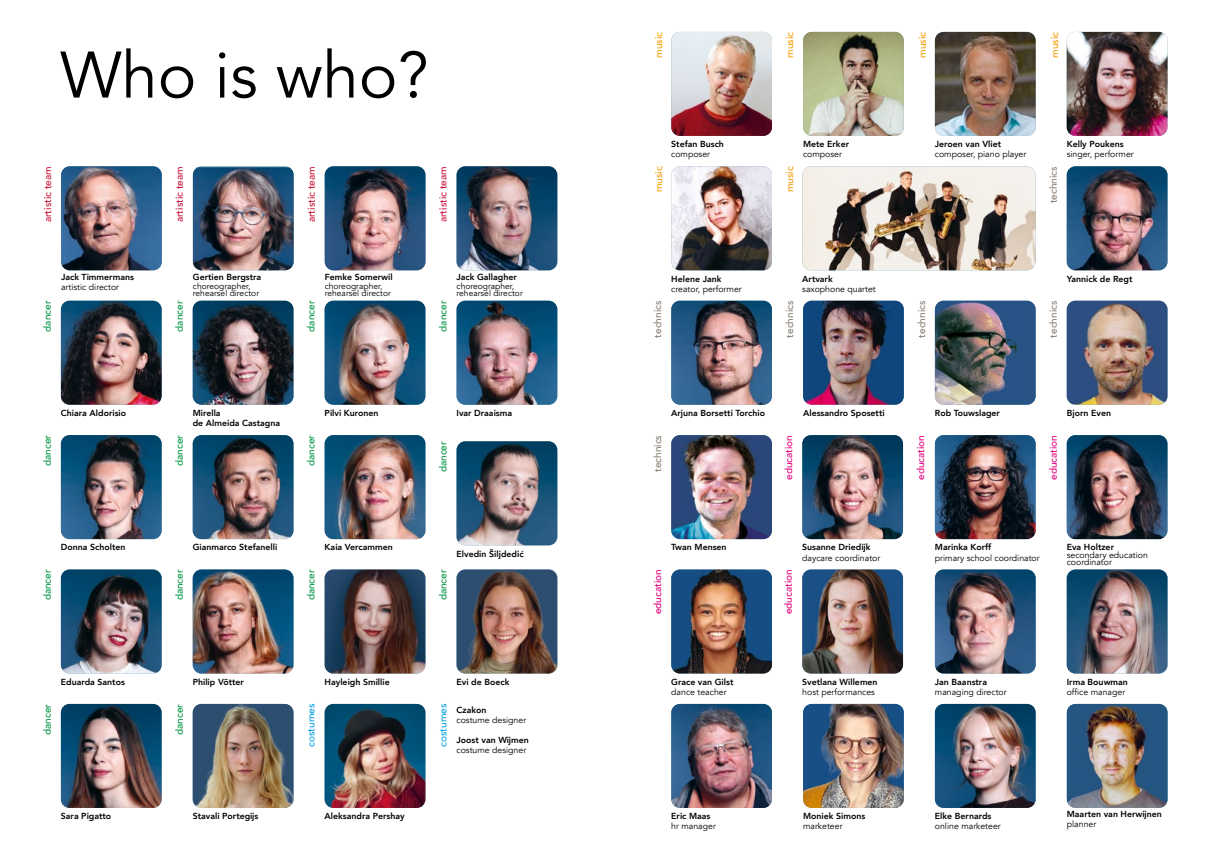
<style>
.page{position:relative;width:1205px;height:851px;background:#fff}
.page>*{position:absolute;margin:0;border:0;box-sizing:border-box;transform-origin:0 0}
.t1{font:65px "Avenir";color:#000}
.t2{font:500 10px "Avenir";color:#009641}
.t3{font:500 10px "Avenir";color:#cb163d}
.t4{font:500 10px "Avenir";color:#887f74}
.t5{font:500 10px "Avenir";color:#e6007d}
.t6{font:500 10px "Avenir";color:#f59d00}
.t7{font:500 10px "Avenir";color:#009fe3}
.t8{font:800 8.75px/10.1px "Avenir";color:#000}
.t9{font:8.75px/7.5px "Avenir";color:#000}
.t10{font:8.5px/7.5px "Avenir";color:#000}
</style>
<div class="page">
<img style="left:671px;top:166px;width:101px;height:104px">
<img style="left:61px;top:166px;width:101px;height:104px">
<img style="left:193px;top:167px;width:101px;height:103px">
<img style="left:325px;top:166px;width:100px;height:104px">
<img style="left:456px;top:166px;width:101px;height:104px">
<img style="left:61px;top:301px;width:101px;height:103px">
<img style="left:193px;top:301px;width:100px;height:103px">
<img style="left:325px;top:301px;width:100px;height:103px">
<img style="left:456px;top:301px;width:101px;height:103px">
<img style="left:61px;top:435px;width:101px;height:104px">
<img style="left:193px;top:435px;width:100px;height:104px">
<img style="left:325px;top:435px;width:100px;height:104px">
<img style="left:456px;top:441px;width:101px;height:104px">
<img style="left:61px;top:569px;width:101px;height:104px">
<img style="left:193px;top:569px;width:100px;height:104px">
<img style="left:802px;top:166px;width:233px;height:104px">
<img style="left:671px;top:32px;width:101px;height:104px">
<img style="left:803px;top:32px;width:101px;height:104px">
<img style="left:935px;top:32px;width:100px;height:104px">
<img style="left:1067px;top:32px;width:100px;height:104px">
<img style="left:1067px;top:166px;width:100px;height:104px">
<img style="left:671px;top:301px;width:101px;height:103px">
<img style="left:803px;top:301px;width:101px;height:103px">
<img style="left:935px;top:301px;width:100px;height:103px">
<img style="left:1067px;top:301px;width:100px;height:103px">
<img style="left:671px;top:435px;width:101px;height:104px">
<img style="left:802px;top:435px;width:101px;height:104px">
<img style="left:935px;top:435px;width:100px;height:104px">
<img style="left:1067px;top:435px;width:100px;height:104px">
<img style="left:671px;top:569px;width:101px;height:104px">
<img style="left:802px;top:569px;width:101px;height:104px">
<img style="left:325px;top:569px;width:100px;height:104px">
<img style="left:456px;top:569px;width:101px;height:104px">
<img style="left:61px;top:703px;width:101px;height:104px">
<img style="left:193px;top:703px;width:100px;height:104px">
<img style="left:935px;top:569px;width:100px;height:104px">
<img style="left:1067px;top:569px;width:100px;height:104px">
<img style="left:671px;top:703px;width:101px;height:104px">
<img style="left:803px;top:703px;width:101px;height:104px">
<img style="left:935px;top:703px;width:100px;height:104px">
<img style="left:1067px;top:703px;width:100px;height:104px">
<img style="left:325px;top:703px;width:100px;height:104px">
<h1 class="t1" style="left:60px;top:36px;width:370px">Who is who?</h1>
<p class="t6" style="left:650px;top:58px;width:27px;rotate:-90deg">music</p>
<p class="t6" style="left:781px;top:58px;width:27px;rotate:-90deg">music</p>
<p class="t6" style="left:913px;top:58px;width:27px;rotate:-90deg">music</p>
<p class="t6" style="left:1046px;top:58px;width:27px;rotate:-90deg">music</p>
<p class="t8" style="left:671px;top:139px;width:54px">Stefan Busch</p>
<p class="t9" style="left:671px;top:151px;width:40px">composer</p>
<p class="t8" style="left:803px;top:139px;width:48px">Mete Erker</p>
<p class="t9" style="left:803px;top:151px;width:40px">composer</p>
<p class="t8" style="left:935px;top:139px;width:68px">Jeroen van Vliet</p>
<p class="t9" style="left:935px;top:151px;width:93px">composer, piano player</p>
<p class="t8" style="left:1066px;top:139px;width:59px">Kelly Poukens</p>
<p class="t9" style="left:1066px;top:151px;width:69px">singer, performer</p>
<p class="t3" style="left:39px;top:222px;width:58px;rotate:-90deg">artistic team</p>
<p class="t3" style="left:171px;top:222px;width:58px;rotate:-90deg">artistic team</p>
<p class="t3" style="left:302px;top:222px;width:58px;rotate:-90deg">artistic team</p>
<p class="t3" style="left:434px;top:222px;width:58px;rotate:-90deg">artistic team</p>
<p class="t6" style="left:781px;top:192px;width:27px;rotate:-90deg">music</p>
<p class="t6" style="left:650px;top:192px;width:27px;rotate:-90deg">music</p>
<p class="t4" style="left:1044px;top:203px;width:38px;rotate:-90deg">technics</p>
<p class="t8" style="left:61px;top:272px;width:74px">Jack Timmermans</p>
<p class="t9" style="left:61px;top:283px;width:60px">artistic director</p>
<p class="t8" style="left:193px;top:272px;width:70px">Gertien Bergstra</p>
<p class="t10" style="left:193px;top:282px;width:68px">choreographer, rehearsel director</p>
<p class="t8" style="left:325px;top:272px;width:69px">Femke Somerwil</p>
<p class="t10" style="left:325px;top:282px;width:68px">choreographer, rehearsel director</p>
<p class="t8" style="left:456px;top:272px;width:62px">Jack Gallagher</p>
<p class="t10" style="left:456px;top:282px;width:68px">choreographer, rehearsel director</p>
<p class="t8" style="left:671px;top:273px;width:52px">Helene Jank</p>
<p class="t9" style="left:671px;top:285px;width:72px">creator, performer</p>
<p class="t8" style="left:802px;top:273px;width:32px">Artvark</p>
<p class="t9" style="left:802px;top:285px;width:75px">saxophone quartet</p>
<p class="t8" style="left:1066px;top:273px;width:67px">Yannick de Regt</p>
<p class="t2" style="left:39px;top:331px;width:32px;rotate:-90deg">dancer</p>
<p class="t2" style="left:171px;top:331px;width:32px;rotate:-90deg">dancer</p>
<p class="t2" style="left:302px;top:331px;width:32px;rotate:-90deg">dancer</p>
<p class="t2" style="left:434px;top:331px;width:32px;rotate:-90deg">dancer</p>
<p class="t4" style="left:649px;top:337px;width:38px;rotate:-90deg">technics</p>
<p class="t4" style="left:781px;top:337px;width:38px;rotate:-90deg">technics</p>
<p class="t4" style="left:913px;top:337px;width:38px;rotate:-90deg">technics</p>
<p class="t4" style="left:1044px;top:337px;width:38px;rotate:-90deg">technics</p>
<p class="t8" style="left:61px;top:408px;width:67px">Chiara Aldorisio</p>
<p class="t8" style="left:193px;top:408px;width:89px">Mirella<br>de Almeida Castagna</p>
<p class="t8" style="left:325px;top:408px;width:55px">Pilvi Kuronen</p>
<p class="t8" style="left:456px;top:408px;width:57px">Ivar Draaisma</p>
<p class="t8" style="left:671px;top:408px;width:95px">Arjuna Borsetti Torchio</p>
<p class="t8" style="left:803px;top:408px;width:83px">Alessandro Sposetti</p>
<p class="t8" style="left:935px;top:408px;width:67px">Rob Touwslager</p>
<p class="t8" style="left:1066px;top:408px;width:46px">Bjorn Even</p>
<p class="t2" style="left:39px;top:466px;width:32px;rotate:-90deg">dancer</p>
<p class="t2" style="left:434px;top:472px;width:32px;rotate:-90deg">dancer</p>
<p class="t2" style="left:171px;top:466px;width:32px;rotate:-90deg">dancer</p>
<p class="t2" style="left:302px;top:466px;width:32px;rotate:-90deg">dancer</p>
<p class="t4" style="left:649px;top:472px;width:38px;rotate:-90deg">technics</p>
<p class="t5" style="left:780px;top:480px;width:46px;rotate:-90deg">education</p>
<p class="t5" style="left:912px;top:480px;width:46px;rotate:-90deg">education</p>
<p class="t5" style="left:1044px;top:480px;width:46px;rotate:-90deg">education</p>
<p class="t8" style="left:61px;top:542px;width:66px">Donna Scholten</p>
<p class="t8" style="left:193px;top:542px;width:86px">Gianmarco Stefanelli</p>
<p class="t8" style="left:325px;top:542px;width:70px">Kaia Vercammen</p>
<p class="t8" style="left:456px;top:548px;width:68px">Elvedin Šiljdedić</p>
<p class="t8" style="left:671px;top:542px;width:57px">Twan Mensen</p>
<p class="t8" style="left:802px;top:542px;width:70px">Susanne Driedijk</p>
<p class="t9" style="left:802px;top:554px;width:80px">daycare coordinator</p>
<p class="t8" style="left:935px;top:542px;width:58px">Marinka Korff</p>
<p class="t9" style="left:935px;top:554px;width:106px">primary school coordinator</p>
<p class="t8" style="left:1066px;top:542px;width:49px">Eva Holtzer</p>
<p class="t9" style="left:1066px;top:551px;width:83px">secondary education coordinator</p>
<p class="t2" style="left:39px;top:600px;width:32px;rotate:-90deg">dancer</p>
<p class="t2" style="left:434px;top:600px;width:32px;rotate:-90deg">dancer</p>
<p class="t2" style="left:171px;top:600px;width:32px;rotate:-90deg">dancer</p>
<p class="t2" style="left:302px;top:600px;width:32px;rotate:-90deg">dancer</p>
<p class="t5" style="left:649px;top:614px;width:46px;rotate:-90deg">education</p>
<p class="t5" style="left:780px;top:614px;width:46px;rotate:-90deg">education</p>
<p class="t8" style="left:61px;top:676px;width:65px">Eduarda Santos</p>
<p class="t8" style="left:193px;top:676px;width:53px">Philip Vötter</p>
<p class="t8" style="left:325px;top:676px;width:67px">Hayleigh Smillie</p>
<p class="t8" style="left:456px;top:676px;width:54px">Evi de Boeck</p>
<p class="t8" style="left:671px;top:676px;width:64px">Grace van Gilst</p>
<p class="t9" style="left:671px;top:688px;width:57px">dance teacher</p>
<p class="t8" style="left:802px;top:676px;width:77px">Svetlana Willemen</p>
<p class="t9" style="left:802px;top:688px;width:74px">host performances</p>
<p class="t8" style="left:935px;top:676px;width:54px">Jan Baanstra</p>
<p class="t9" style="left:935px;top:688px;width:73px">managing director</p>
<p class="t8" style="left:1067px;top:676px;width:63px">Irma Bouwman</p>
<p class="t9" style="left:1067px;top:688px;width:60px">office manager</p>
<p class="t2" style="left:39px;top:734px;width:32px;rotate:-90deg">dancer</p>
<p class="t2" style="left:171px;top:734px;width:32px;rotate:-90deg">dancer</p>
<p class="t7" style="left:302px;top:746px;width:44px;rotate:-90deg">costumes</p>
<p class="t8" style="left:456px;top:704px;width:31px">Czakon</p>
<p class="t7" style="left:434px;top:746px;width:44px;rotate:-90deg">costumes</p>
<p class="t9" style="left:456px;top:716px;width:71px">costume designer</p>
<p class="t8" style="left:456px;top:735px;width:74px">Joost van Wijmen</p>
<p class="t9" style="left:456px;top:746px;width:71px">costume designer</p>
<p class="t8" style="left:61px;top:811px;width:52px">Sara Pigatto</p>
<p class="t8" style="left:193px;top:811px;width:67px">Stavali Portegijs</p>
<p class="t8" style="left:325px;top:811px;width:82px">Aleksandra Pershay</p>
<p class="t8" style="left:671px;top:811px;width:41px">Eric Maas</p>
<p class="t9" style="left:671px;top:822px;width:46px">hr manager</p>
<p class="t8" style="left:803px;top:811px;width:64px">Moniek Simons</p>
<p class="t9" style="left:803px;top:822px;width:41px">marketeer</p>
<p class="t8" style="left:935px;top:811px;width:58px">Elke Bernards</p>
<p class="t9" style="left:935px;top:822px;width:67px">online marketeer</p>
<p class="t8" style="left:1067px;top:808px;width:96px">Maarten van Herwijnen</p>
<p class="t9" style="left:1067px;top:820px;width:31px">planner</p>
</div>
